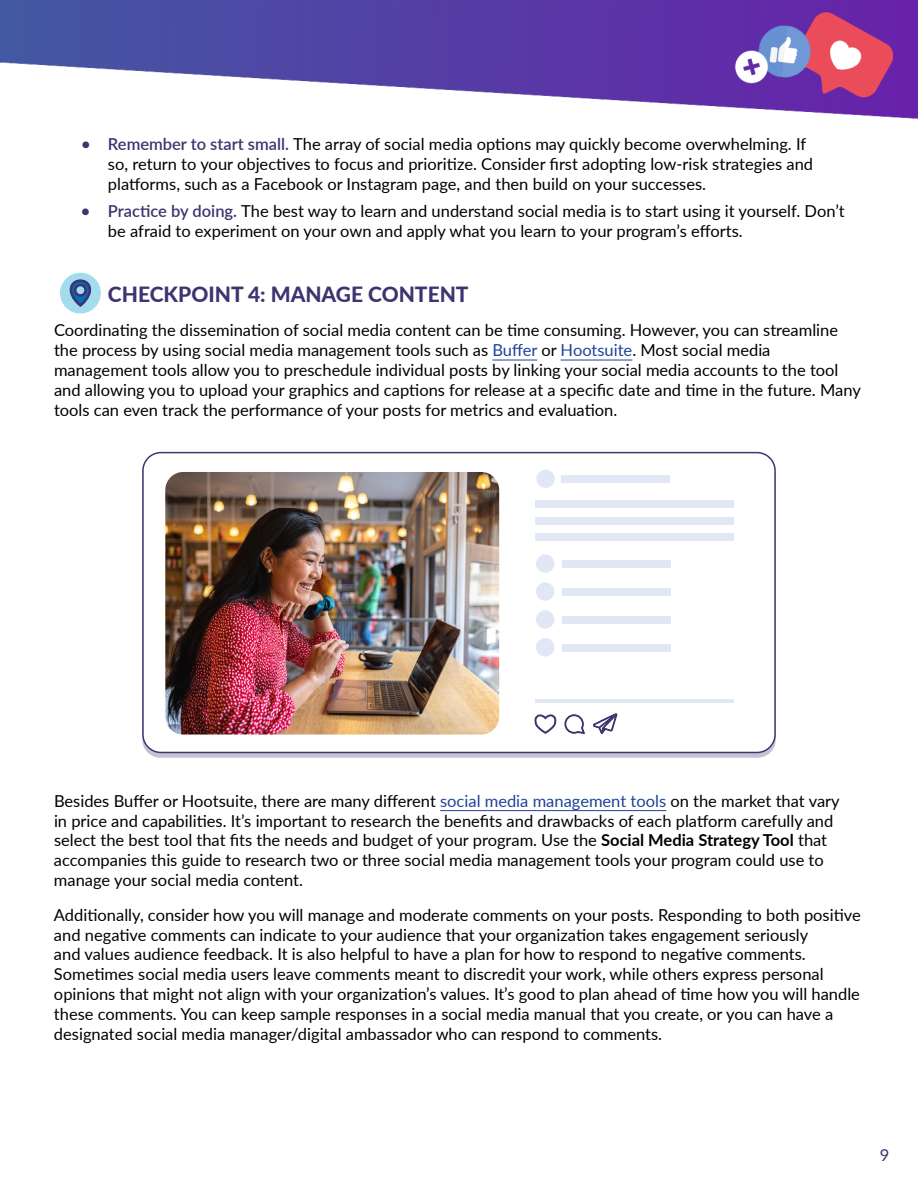
<style>
.page{position:relative;width:918px;height:1188px;background:#fff}
.page>*{position:absolute;margin:0;border:0;box-sizing:border-box;transform-origin:0 0}
.t1{font:800 21px "Lato";color:#40336f}
.t2{font:16.5px/19.8px "Lato";color:#000}
.t3{font:16.5px "Lato";color:#40336f}
.s1{font-weight:600;color:#40336f}
.s2{color:#1e419a}
.s3{font-weight:700}
</style>
<div class="page">
<img style="left:0;top:0;width:918px;height:812px">
<hr style="left:492px;top:360px;width:45px;height:1px;background:#1e419a">
<hr style="left:561px;top:360px;width:71px;height:1px;background:#1e419a">
<hr style="left:440px;top:810px;width:226px;height:1px;background:#1e419a">
<div style="left:60px;top:273px;width:41px;height:40px;background:#a2dced;border-radius:50%"></div>
<svg style="left:69px;top:279px;width:23px;height:28px"></svg>
<div style="left:143px;top:453px;width:632px;height:299px;background:#fff;border-radius:18px"></div>
<div style="left:142px;top:452px;width:634px;height:301px;border:2px solid #40336f;border-radius:18px"></div>
<img style="left:165px;top:472px;width:334px;height:263px">
<svg style="left:534px;top:714px;width:23px;height:20px"></svg>
<svg style="left:564px;top:714px;width:21px;height:20px"></svg>
<svg style="left:593px;top:713px;width:25px;height:21px"></svg>
<div style="left:536px;top:500px;width:198px;height:8px;background:#e1e7f5"></div>
<div style="left:561px;top:476px;width:108px;height:7px;background:#e1e7f5"></div>
<div style="left:536px;top:517px;width:198px;height:7px;background:#e1e7f5"></div>
<div style="left:536px;top:533px;width:198px;height:8px;background:#e1e7f5"></div>
<div style="left:536px;top:470px;width:19px;height:18px;background:#e1e7f5;border-radius:50%"></div>
<hr style="left:536px;top:700px;width:198px;height:3px;background:#e1e7f5">
<div style="left:562px;top:561px;width:108px;height:7px;background:#e1e7f5"></div>
<div style="left:562px;top:589px;width:108px;height:7px;background:#e1e7f5"></div>
<div style="left:562px;top:617px;width:108px;height:7px;background:#e1e7f5"></div>
<div style="left:562px;top:644px;width:108px;height:8px;background:#e1e7f5"></div>
<div style="left:536px;top:554px;width:18px;height:19px;background:#e1e7f5;border-radius:50%"></div>
<div style="left:536px;top:582px;width:18px;height:19px;background:#e1e7f5;border-radius:50%"></div>
<div style="left:536px;top:610px;width:18px;height:19px;background:#e1e7f5;border-radius:50%"></div>
<div style="left:536px;top:638px;width:18px;height:19px;background:#e1e7f5;border-radius:50%"></div>
<p class="t2" style="left:108px;top:133px;width:707px;text-indent:-27px"><span class="s1">• Remember to start small.</span> The array of social media options may quickly become overwhelming. If so, return to your objectives to focus and prioritize. Consider first adopting low-risk strategies and platforms, such as a Facebook or Instagram page, and then build on your successes.</p>
<p class="t2" style="left:108px;top:200px;width:738px;text-indent:-27px"><span class="s1">• Practice by doing.</span> The best way to learn and understand social media is to start using it yourself. Don’t be afraid to experiment on your own and apply what you learn to your program’s efforts.</p>
<h2 class="t1" style="left:108px;top:278px;width:362px">CHECKPOINT 4: MANAGE CONTENT</h2>
<p class="t2" style="left:54px;top:320px;width:808px">Coordinating the dissemination of social media content can be time consuming. However, you can streamline the process by using social media management tools such as <span class="s2">Buffer</span> or <span class="s2">Hootsuite</span>. Most social media management tools allow you to preschedule individual posts by linking your social media accounts to the tool and allowing you to upload your graphics and captions for release at a specific date and time in the future. Many tools can even track the performance of your posts for metrics and evaluation.</p>
<p class="t2" style="left:54px;top:790px;width:787px">Besides Buffer or Hootsuite, there are many different <span class="s2">social media management tools</span> on the market that vary in price and capabilities. It’s important to research the benefits and drawbacks of each platform carefully and select the best tool that fits the needs and budget of your program. Use the <span class="s3">Social Media Strategy Tool</span> that accompanies this guide to research two or three social media management tools your program could use to manage your social media content.</p>
<p class="t2" style="left:54px;top:904px;width:808px">Additionally, consider how you will manage and moderate comments on your posts. Responding to both positive and negative comments can indicate to your audience that your organization takes engagement seriously<br>and values audience feedback. It is also helpful to have a plan for how to respond to negative comments.<br>Sometimes social media users leave comments meant to discredit your work, while others express personal opinions that might not align with your organization’s values. It’s good to plan ahead of time how you will handle these comments. You can keep sample responses in a social media manual that you create, or you can have a designated social media manager/digital ambassador who can respond to comments.</p>
<p class="t3" style="left:880px;top:1144px;width:11px">9</p>
</div>
